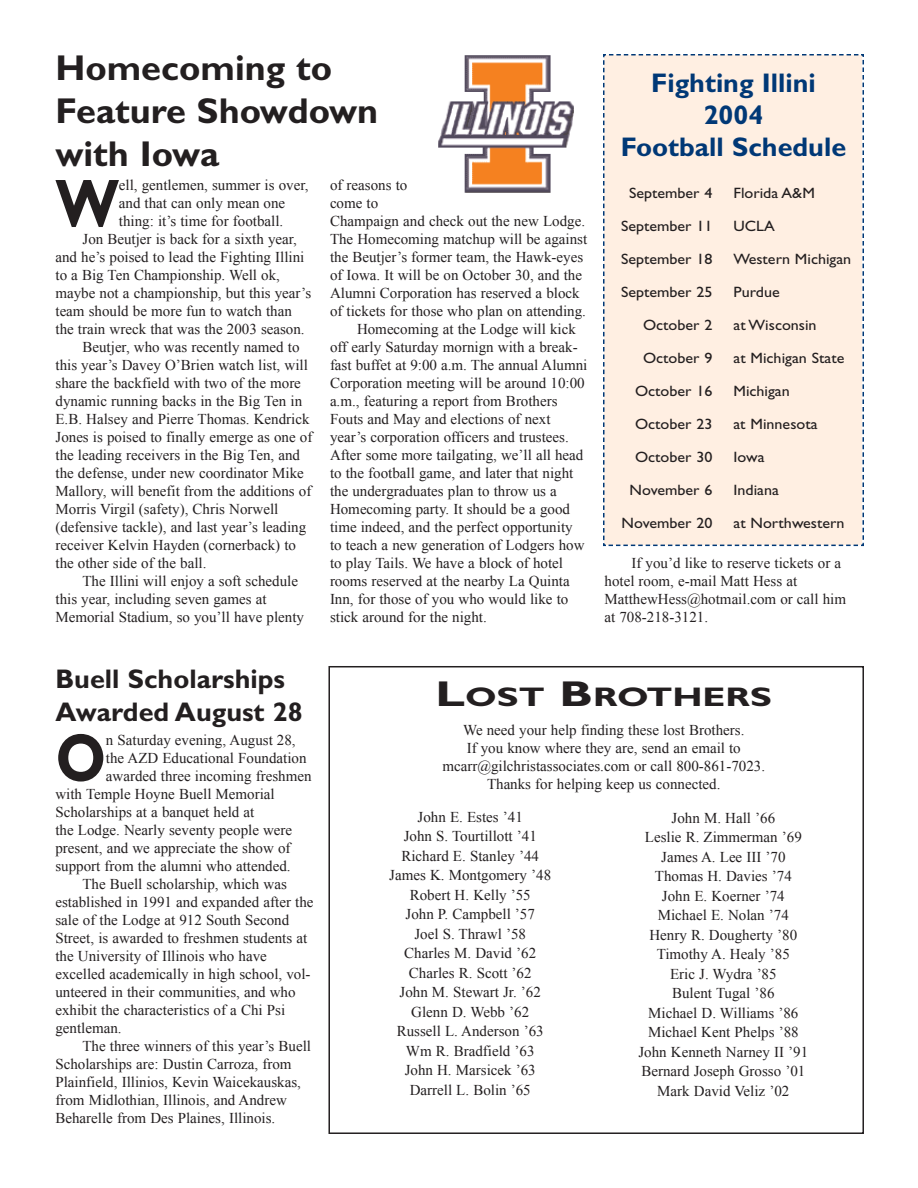
<style>
.page{position:relative;width:918px;height:1188px;background:#fff}
.page>*{position:absolute;margin:0;border:0;box-sizing:border-box;transform-origin:0 0}
.t1{font:700 67.95px "Gill Sans";color:#231f20;scale:.8 1}
.t2{font:700 67.95px "Gill Sans";color:#231f20;scale:.85 1}
.t3{font:700 36px/43.2px "Gill Sans";color:#231f20}
.t4{font:700 27px/32.4px "Gill Sans";color:#003876;text-align:center}
.t5{font:700 27px/32.4px "Gill Sans";color:#231f20}
.t6{font:700 27px "Gill Sans";color:#231f20;scale:1.34 1}
.t7{font:15px/19.5px "Times New Roman";color:#231f20;text-align:center}
.t8{font:15px "Gill Sans";color:#231f20;scale:1.07 1}
.s1{font-size:36px}
</style>
<div class="page">
<div style="left:328px;top:666px;width:536px;height:468px;border:2px solid #231f20"></div>
<div style="left:603px;top:54px;width:261px;height:493px;background:#ffefe2"></div>
<img style="left:438px;top:55px;width:136px;height:138px">
<h2 class="t3" style="left:55px;top:50px;width:324px">Homecoming to<br>Feature Showdown with Iowa</h2>
<h1 class="t1" style="left:56px;top:180px;width:81px">W</h1>
<p class="t7" style="left:119px;top:176px;width:191px">ell, gentlemen, summer is over,</p>
<p class="t7" style="left:330px;top:176px;width:79px">of reasons to</p>
<p class="t7" style="left:330px;top:194px;width:50px">come to</p>
<p class="t7" style="left:330px;top:212px;width:257px">Champaign and check out the new Lodge.</p>
<p class="t7" style="left:330px;top:230px;width:259px">The Homecoming matchup will be against</p>
<p class="t7" style="left:330px;top:248px;width:255px">the Beutjer’s former team, the Hawk-eyes</p>
<p class="t7" style="left:330px;top:266px;width:254px">of Iowa. It will be on October 30, and the</p>
<p class="t7" style="left:330px;top:284px;width:251px">Alumni Corporation has reserved a block</p>
<p class="t7" style="left:330px;top:302px;width:257px">of tickets for those who plan on attending.</p>
<p class="t7" style="left:357px;top:320px;width:220px">Homecoming at the Lodge will kick</p>
<p class="t7" style="left:330px;top:338px;width:249px">off early Saturday mornign with a break-</p>
<p class="t7" style="left:330px;top:356px;width:259px">fast buffet at 9:00 a.m. The annual Alumni</p>
<p class="t7" style="left:330px;top:374px;width:256px">Corporation meeting will be around 10:00</p>
<p class="t7" style="left:330px;top:392px;width:229px">a.m., featuring a report from Brothers</p>
<p class="t7" style="left:330px;top:410px;width:222px">Fouts and May and elections of next</p>
<p class="t7" style="left:330px;top:428px;width:240px">year’s corporation officers and trustees.</p>
<p class="t7" style="left:330px;top:446px;width:255px">After some more tailgating, we’ll all head</p>
<p class="t7" style="left:330px;top:464px;width:245px">to the football game, and later that night</p>
<p class="t7" style="left:330px;top:482px;width:228px">the undergraduates plan to throw us a</p>
<p class="t7" style="left:330px;top:500px;width:242px">Homecoming party. It should be a good</p>
<p class="t7" style="left:330px;top:518px;width:244px">time indeed, and the perfect opportunity</p>
<p class="t7" style="left:330px;top:536px;width:256px">to teach a new generation of Lodgers how</p>
<p class="t7" style="left:330px;top:554px;width:235px">to play Tails. We have a block of hotel</p>
<p class="t7" style="left:330px;top:572px;width:241px">rooms reserved at the nearby La Quinta</p>
<p class="t7" style="left:330px;top:590px;width:240px">Inn, for those of you who would like to</p>
<p class="t7" style="left:330px;top:608px;width:158px">stick around for the night.</p>
<p class="t7" style="left:119px;top:194px;width:168px">and that can only mean one</p>
<p class="t7" style="left:119px;top:212px;width:166px">thing: it’s time for football.</p>
<p class="t7" style="left:82px;top:230px;width:216px">Jon Beutjer is back for a sixth year,</p>
<p class="t7" style="left:56px;top:248px;width:250px">and he’s poised to lead the Fighting Illini</p>
<p class="t7" style="left:56px;top:266px;width:226px">to a Big Ten Championship. Well ok,</p>
<p class="t7" style="left:56px;top:284px;width:257px">maybe not a championship, but this year’s</p>
<p class="t7" style="left:56px;top:302px;width:238px">team should be more fun to watch than</p>
<p class="t7" style="left:56px;top:320px;width:251px">the train wreck that was the 2003 season.</p>
<p class="t7" style="left:82px;top:338px;width:219px">Beutjer, who was recently named to</p>
<p class="t7" style="left:56px;top:356px;width:254px">this year’s Davey O’Brien watch list, will</p>
<p class="t7" style="left:56px;top:374px;width:247px">share the backfield with two of the more</p>
<p class="t7" style="left:56px;top:392px;width:248px">dynamic running backs in the Big Ten in</p>
<p class="t7" style="left:56px;top:410px;width:256px">E.B. Halsey and Pierre Thomas. Kendrick</p>
<p class="t7" style="left:56px;top:428px;width:258px">Jones is poised to finally emerge as one of</p>
<p class="t7" style="left:56px;top:446px;width:246px">the leading receivers in the Big Ten, and</p>
<p class="t7" style="left:56px;top:464px;width:250px">the defense, under new coordinator Mike</p>
<p class="t7" style="left:56px;top:482px;width:257px">Mallory, will benefit from the additions of</p>
<p class="t7" style="left:56px;top:500px;width:224px">Morris Virgil (safety), Chris Norwell</p>
<p class="t7" style="left:56px;top:518px;width:252px">(defensive tackle), and last year’s leading</p>
<p class="t7" style="left:56px;top:536px;width:242px">receiver Kelvin Hayden (cornerback) to</p>
<p class="t7" style="left:56px;top:554px;width:153px">the other side of the ball.</p>
<p class="t7" style="left:82px;top:572px;width:217px">The Illini will enjoy a soft schedule</p>
<p class="t7" style="left:56px;top:590px;width:213px">this year, including seven games at</p>
<p class="t7" style="left:56px;top:608px;width:250px">Memorial Stadium, so you’ll have plenty</p>
<h3 class="t4" style="left:621px;top:69px;width:227px">Fighting Illini<br>2004<br>Football Schedule</h3>
<p class="t8" style="left:629px;top:188px;width:79px">September 4</p>
<p class="t8" style="left:734px;top:188px;width:78px">Florida A&amp;M</p>
<p class="t8" style="left:621px;top:221px;width:87px">September 11</p>
<p class="t8" style="left:734px;top:221px;width:40px">UCLA</p>
<p class="t8" style="left:621px;top:254px;width:87px">September 18</p>
<p class="t8" style="left:734px;top:254px;width:112px">Western Michigan</p>
<p class="t8" style="left:621px;top:287px;width:87px">September 25</p>
<p class="t8" style="left:734px;top:287px;width:45px">Purdue</p>
<p class="t8" style="left:643px;top:320px;width:66px">October 2</p>
<p class="t8" style="left:733px;top:320px;width:79px">at Wisconsin</p>
<p class="t8" style="left:643px;top:353px;width:66px">October 9</p>
<p class="t8" style="left:733px;top:353px;width:105px">at Michigan State</p>
<p class="t8" style="left:635px;top:386px;width:74px">October 16</p>
<p class="t8" style="left:733px;top:386px;width:54px">Michigan</p>
<p class="t8" style="left:635px;top:419px;width:74px">October 23</p>
<p class="t8" style="left:733px;top:419px;width:80px">at Minnesota</p>
<p class="t8" style="left:635px;top:452px;width:74px">October 30</p>
<p class="t8" style="left:733px;top:452px;width:31px">Iowa</p>
<p class="t8" style="left:630px;top:485px;width:79px">November 6</p>
<p class="t8" style="left:733px;top:485px;width:44px">Indiana</p>
<p class="t8" style="left:621px;top:518px;width:87px">November 20</p>
<p class="t8" style="left:733px;top:518px;width:105px">at Northwestern</p>
<p class="t7" style="left:605px;top:554px;width:243px;line-height:18px;text-align:left;text-indent:27px">If you’d like to reserve tickets or a hotel room, e-mail Matt Hess at<br>MatthewHess@hotmail.com or call him at 708-218-3121.</p>
<h3 class="t5" style="left:55px;top:666px;width:249px">Buell Scholarships<br>Awarded August 28</h3>
<h1 class="t2" style="left:55px;top:735px;width:61px">O</h1>
<p class="t7" style="left:106px;top:730px;width:191px">n Saturday evening, August 28,</p>
<p class="t7" style="left:106px;top:748px;width:202px">the AZD Educational Foundation</p>
<p class="t7" style="left:106px;top:766px;width:207px">awarded three incoming freshmen</p>
<p class="t7" style="left:55px;top:784px;width:221px">with Temple Hoyne Buell Memorial</p>
<p class="t7" style="left:55px;top:802px;width:200px">Scholarships at a banquet held at</p>
<p class="t7" style="left:55px;top:820px;width:238px">the Lodge. Nearly seventy people were</p>
<p class="t7" style="left:55px;top:838px;width:237px">present, and we appreciate the show of</p>
<p class="t7" style="left:55px;top:856px;width:237px">support from the alumni who attended.</p>
<p class="t7" style="left:82px;top:874px;width:206px">The Buell scholarship, which was</p>
<p class="t7" style="left:55px;top:892px;width:260px">established in 1991 and expanded after the</p>
<p class="t7" style="left:55px;top:910px;width:235px">sale of the Lodge at 912 South Second</p>
<p class="t7" style="left:55px;top:928px;width:253px">Street, is awarded to freshmen students at</p>
<p class="t7" style="left:55px;top:946px;width:213px">the University of Illinois who have</p>
<p class="t7" style="left:55px;top:964px;width:257px">excelled academically in high school, vol-</p>
<p class="t7" style="left:55px;top:982px;width:242px">unteered in their communities, and who</p>
<p class="t7" style="left:55px;top:1000px;width:231px">exhibit the characteristics of a Chi Psi</p>
<p class="t7" style="left:55px;top:1018px;width:68px">gentleman.</p>
<p class="t7" style="left:82px;top:1036px;width:230px">The three winners of this year’s Buell</p>
<p class="t7" style="left:55px;top:1054px;width:238px">Scholarships are: Dustin Carroza, from</p>
<p class="t7" style="left:55px;top:1072px;width:247px">Plainfield, Illinios, Kevin Waicekauskas,</p>
<p class="t7" style="left:55px;top:1090px;width:233px">from Midlothian, Illinois, and Andrew</p>
<p class="t7" style="left:55px;top:1108px;width:221px">Beharelle from Des Plaines, Illinois.</p>
<h3 class="t6" style="left:436px;top:688px;width:252px"><span class="s1">L</span>OST <span class="s1">B</span>ROTHERS</h3>
<p class="t7" style="left:442px;top:721px;width:324px;line-height:18px">We need your help finding these lost Brothers.<br>If you know where they are, send an email to mcarr@gilchristassociates.com or call 800-861-7023.<br>Thanks for helping keep us connected.</p>
<p class="t7" style="left:389px;top:807px;width:163px">John E. Estes ’41<br>John S. Tourtillott ’41<br>Richard E. Stanley ’44<br>James K. Montgomery ’48<br>Robert H. Kelly ’55<br>John P. Campbell ’57<br>Joel S. Thrawl ’58<br>Charles M. David ’62<br>Charles R. Scott ’62<br>John M. Stewart Jr. ’62<br>Glenn D. Webb ’62<br>Russell L. Anderson ’63<br>Wm R. Bradfield ’63<br>John H. Marsicek ’63<br>Darrell L. Bolin ’65</p>
<p class="t7" style="left:638px;top:808px;width:171px">John M. Hall ’66<br>Leslie R. Zimmerman ’69<br>James A. Lee III ’70<br>Thomas H. Davies ’74<br>John E. Koerner ’74<br>Michael E. Nolan ’74<br>Henry R. Dougherty ’80<br>Timothy A. Healy ’85<br>Eric J. Wydra ’85<br>Bulent Tugal ’86<br>Michael D. Williams ’86<br>Michael Kent Phelps ’88<br>John Kenneth Narney II ’91<br>Bernard Joseph Grosso ’01<br>Mark David Veliz ’02</p>
</div>
